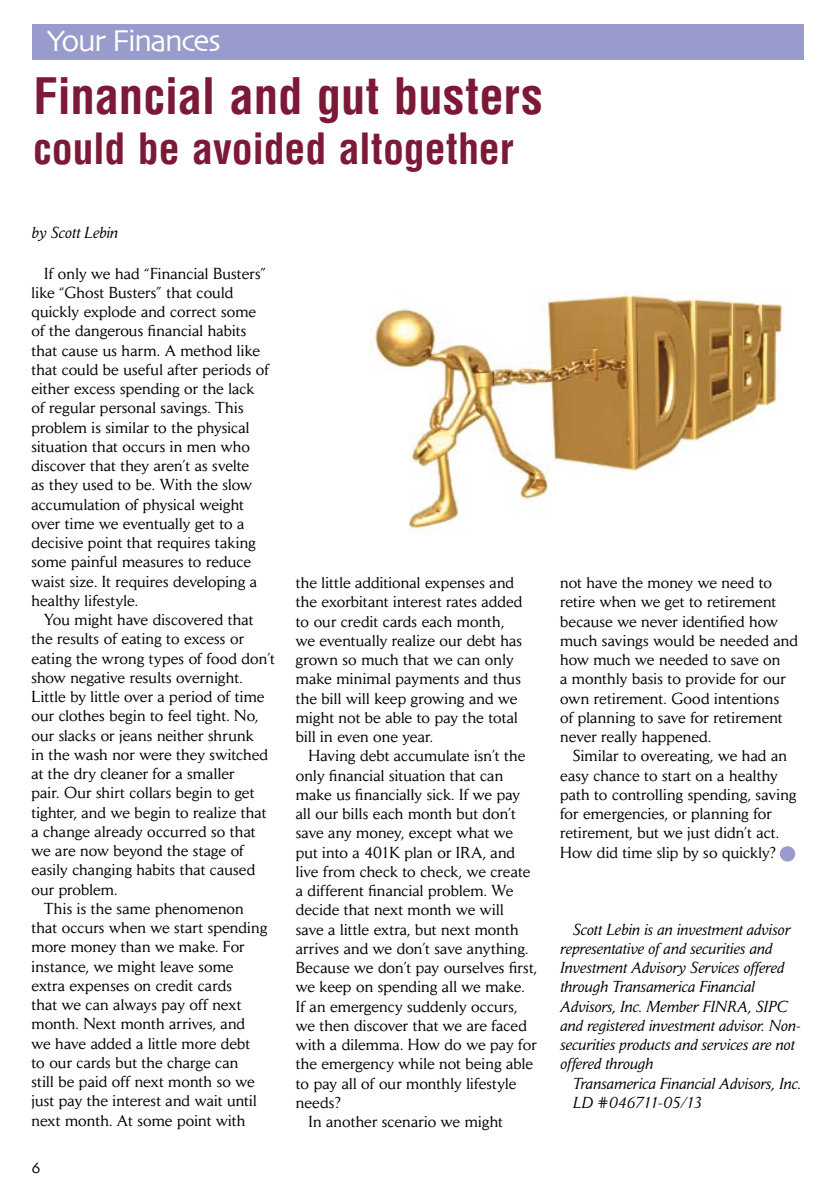
<style>
.page{position:relative;width:835px;height:1197px;background:#fff}
.page>*{position:absolute;margin:0;border:0;box-sizing:border-box;transform-origin:0 0}
.body_no_indent{font:49px "BD Hanover";letter-spacing:-.005em;color:#7c1937}
.body_no_indent-2{font:42px "BD Hanover";letter-spacing:-.005em;color:#7c1937}
.t1{font:31.5px "Skia";letter-spacing:-.06em;color:#fff}
.body{font:15.75px/19.2px "Daily News";letter-spacing:.01em;color:#000}
.body-2{font:italic 15.75px/19.2px "Daily News";letter-spacing:.01em;color:#000}
.body-3{font:italic 15.75px "Daily News";letter-spacing:-.015em;color:#000}
</style>
<div class="page">
<div style="left:32px;top:24px;width:771px;height:35px;background:#9a9bcd"></div>
<div style="left:780px;top:846px;width:15px;height:16px;background:#9a9bcd;border-radius:50%"></div>
<img style="left:369px;top:294px;width:416px;height:237px">
<p class="t1" style="left:47px;top:22px;width:176px">Your Finances</p>
<p class="body_no_indent" style="left:33px;top:61px;width:511px">Financial and gut busters</p>
<p class="body_no_indent-2" style="left:33px;top:119px;width:482px">could be avoided altogether</p>
<p class="body-2" style="left:32px;top:223px;width:88px">by Scott Lebin</p>
<p class="body" style="left:32px;top:263px;width:239px;text-indent:13px">If only we had “Financial Busters” like “Ghost Busters” that could quickly explode and correct some of the dangerous financial habits that cause us harm. A method like that could be useful after periods of either excess spending or the lack of regular personal savings. This problem is similar to the physical situation that occurs in men who discover that they aren’t as svelte<br>as they used to be. With the slow accumulation of physical weight over time we eventually get to a decisive point that requires taking some painful measures to reduce waist size. It requires developing a healthy lifestyle.</p>
<p class="body" style="left:32px;top:610px;width:245px;text-indent:13px">You might have discovered that the results of eating to excess or eating the wrong types of food don’t show negative results overnight.<br>Little by little over a period of time our clothes begin to feel tight. No, our slacks or jeans neither shrunk<br>in the wash nor were they switched at the dry cleaner for a smaller<br>pair. Our shirt collars begin to get tighter, and we begin to realize that a change already occurred so that we are now beyond the stage of easily changing habits that caused our problem.</p>
<p class="body" style="left:32px;top:899px;width:237px;text-indent:13px">This is the same phenomenon that occurs when we start spending more money than we make. For instance, we might leave some extra expenses on credit cards<br>that we can always pay off next month. Next month arrives, and we have added a little more debt to our cards but the charge can<br>still be paid off next month so we just pay the interest and wait until next month. At some point with</p>
<p class="body" style="left:296px;top:573px;width:228px">the little additional expenses and the exorbitant interest rates added to our credit cards each month, we eventually realize our debt has grown so much that we can only make minimal payments and thus the bill will keep growing and we might not be able to pay the total bill in even one year.</p>
<p class="body" style="left:296px;top:746px;width:243px;text-indent:13px">Having debt accumulate isn’t the only financial situation that can make us financially sick. If we pay all our bills each month but don’t save any money, except what we put into a 401K plan or IRA, and live from check to check, we create a different financial problem. We decide that next month we will<br>save a little extra, but next month arrives and we don’t save anything.<br>Because we don’t pay ourselves first, we keep on spending all we make.<br>If an emergency suddenly occurs, we then discover that we are faced with a dilemma. How do we pay for the emergency while not being able to pay all of our monthly lifestyle needs?</p>
<p class="body" style="left:308px;top:1112px;width:196px">In another scenario we might</p>
<p class="body" style="left:560px;top:573px;width:239px">not have the money we need to retire when we get to retirement because we never identified how much savings would be needed and how much we needed to save on<br>a monthly basis to provide for our own retirement. Good intentions<br>of planning to save for retirement never really happened.</p>
<p class="body" style="left:560px;top:746px;width:238px;text-indent:13px">Similar to overeating, we had an easy chance to start on a healthy path to controlling spending, saving for emergencies, or planning for retirement, but we just didn’t act.<br>How did time slip by so quickly?</p>
<p class="body-2" style="left:560px;top:920px;width:242px;text-indent:13px">Scott Lebin is an investment advisor representative of and securities and Investment Advisory Services offered through Transamerica Financial Advisors, Inc. Member FINRA, SIPC and registered investment advisor. Non&shy;securities products and services are not offered through</p>
<p class="body-2" style="left:573px;top:1074px;width:230px">Transamerica Financial Advisors, Inc.</p>
<p class="body-3" style="left:573px;top:1093px;width:131px">LD #046711-05/13</p>
</div>
